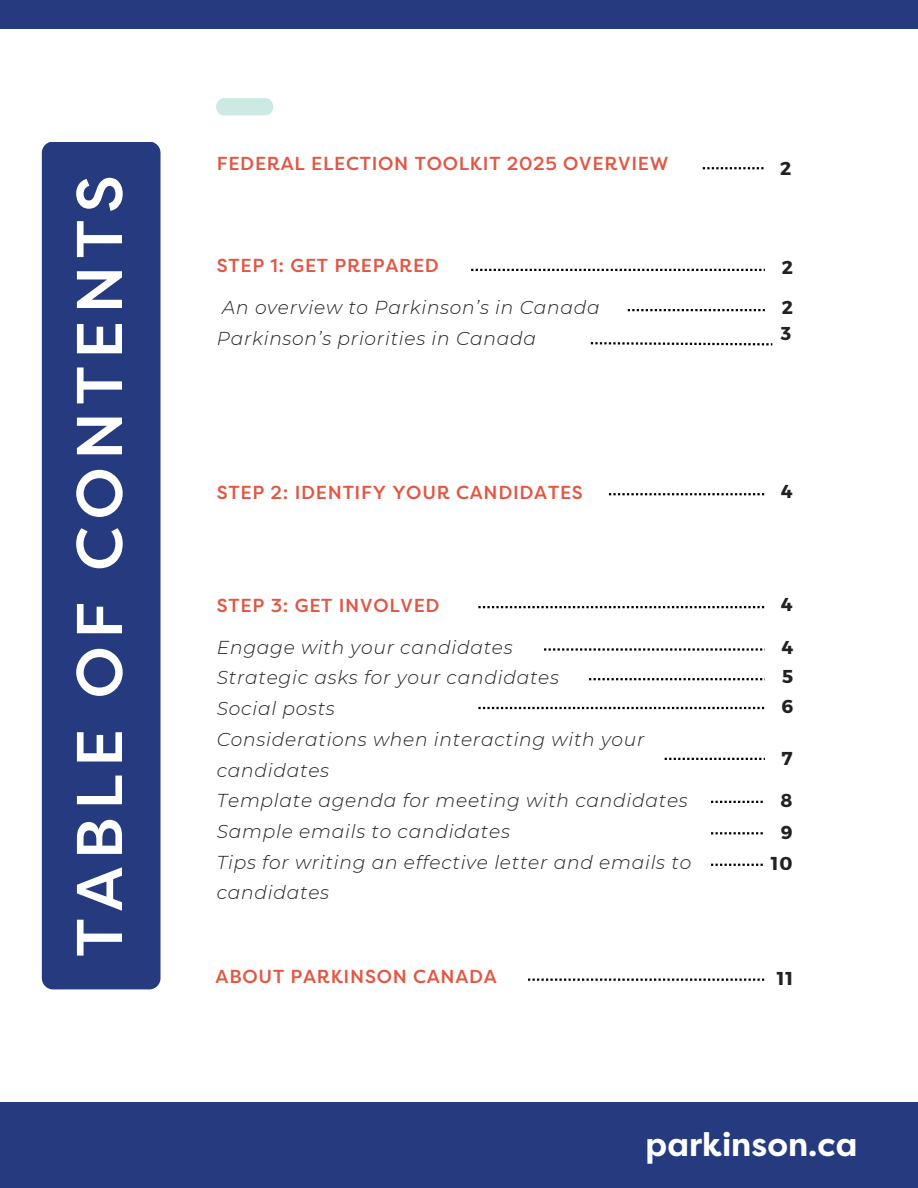
<style>
.page{position:relative;width:918px;height:1188px;background:#fff}
.page>*{position:absolute;margin:0;border:0;box-sizing:border-box;transform-origin:0 0}
.t1{font:500 64.35px "Filson Pro";letter-spacing:.11em;color:#fff}
.t2{font:700 33px "Filson Pro";color:#fff}
.t3{font:500 18.75px "Filson Pro";letter-spacing:.04em;color:#e25744}
.t4{font:italic 300 18.6px/30.8px "Montserrat";letter-spacing:.04em;color:#222}
.t5{font:700 18.6px/29.7px "Montserrat";color:#222;text-align:justify}
</style>
<div class="page">
<div style="left:42px;top:142px;width:119px;height:847px;background:#263b7f;border-radius:11px"></div>
<div style="left:0;top:1102px;width:918px;height:86px;background:#263b7f"></div>
<div style="left:0;top:0;width:918px;height:28px;background:#263b7f"></div>
<div style="left:216px;top:98px;width:57px;height:17px;background:#cce9e4;border-radius:8px"></div>
<svg style="left:471px;top:269px;width:294px;height:2px"></svg>
<svg style="left:628px;top:309px;width:137px;height:2px"></svg>
<svg style="left:591px;top:342px;width:181px;height:3px"></svg>
<svg style="left:609px;top:493px;width:155px;height:2px"></svg>
<svg style="left:478px;top:606px;width:286px;height:2px"></svg>
<svg style="left:544px;top:648px;width:221px;height:3px"></svg>
<svg style="left:589px;top:678px;width:176px;height:2px"></svg>
<svg style="left:478px;top:707px;width:286px;height:2px"></svg>
<svg style="left:665px;top:758px;width:100px;height:2px"></svg>
<svg style="left:711px;top:801px;width:52px;height:2px"></svg>
<svg style="left:711px;top:832px;width:52px;height:2px"></svg>
<svg style="left:711px;top:864px;width:52px;height:2px"></svg>
<svg style="left:528px;top:979px;width:236px;height:2px"></svg>
<svg style="left:703px;top:167px;width:61px;height:2px"></svg>
<p class="t1" style="left:63px;top:957px;width:783px;rotate:-90deg">TABLE OF CONTENTS</p>
<h1 class="t3" style="left:217px;top:152px;width:453px">FEDERAL ELECTION TOOLKIT 2025 OVERVIEW</h1>
<h3 class="t5" style="left:780px;top:152px;width:13px">2</h3>
<p class="t3" style="left:217px;top:255px;width:224px">STEP 1: GET PREPARED</p>
<p class="t5" style="left:782px;top:252px;width:13px">2</p>
<p class="t4" style="left:222px;top:292px;width:379px">An overview to Parkinson’s in Canada</p>
<h3 class="t4" style="left:217px;top:323px;width:321px">Parkinson’s priorities in Canada</h3>
<p class="t5" style="left:782px;top:292px;width:13px">2</p>
<p class="t5" style="left:781px;top:317px;width:12px">3</p>
<h3 class="t3" style="left:217px;top:481px;width:368px">STEP 2: IDENTIFY YOUR CANDIDATES</h3>
<p class="t5" style="left:781px;top:476px;width:13px">4</p>
<p class="t3" style="left:217px;top:595px;width:224px">STEP 3: GET INVOLVED</p>
<p class="t4" style="left:217px;top:632px;width:297px">Engage with your candidates</p>
<h3 class="t4" style="left:217px;top:662px;width:344px">Strategic asks for your candidates</h3>
<p class="t4" style="left:217px;top:693px;width:120px">Social posts</p>
<p class="t4" style="left:217px;top:724px;width:429px">Considerations when interacting with your candidates</p>
<p class="t4" style="left:217px;top:785px;width:472px">Template agenda for meeting with candidates</p>
<p class="t4" style="left:217px;top:816px;width:295px">Sample emails to candidates</p>
<p class="t4" style="left:217px;top:847px;width:476px">Tips for writing an effective letter and emails to candidates</p>
<p class="t5" style="left:781px;top:589px;width:13px">4</p>
<p class="t5" style="left:781px;top:631px;width:13px">4<br>5<br>6</p>
<p class="t5" style="left:781px;top:743px;width:13px">7</p>
<p class="t5" style="left:781px;top:785px;width:13px">8</p>
<p class="t5" style="left:781px;top:816px;width:13px">9</p>
<p class="t5" style="left:771px;top:848px;width:23px">10</p>
<p class="t3" style="left:216px;top:966px;width:283px">ABOUT PARKINSON CANADA</p>
<p class="t5" style="left:777px;top:962px;width:18px">11</p>
<p class="t2" style="left:646px;top:1126px;width:213px">parkinson.ca</p>
</div>
